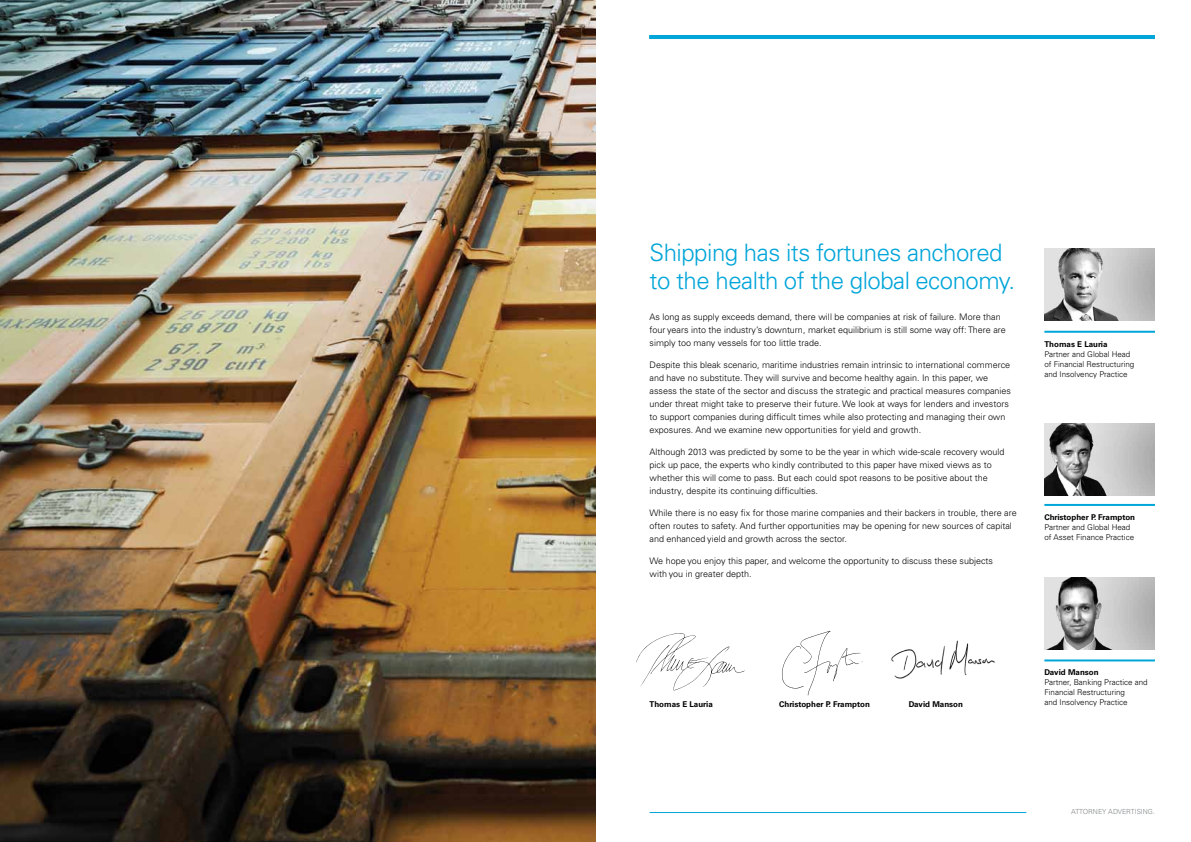
<style>
.page{position:relative;width:1191px;height:842px;background:#fff}
.page>*{position:absolute;margin:0;border:0;box-sizing:border-box;transform-origin:0 0}
.t1{font:300 24px/28px "Univers LT Pro 45";letter-spacing:-.02em;color:#00a5d9}
.t2{font:300 9px/13px "Univers LT Pro 45";color:#000}
.t3{font:300 8px/10px "Univers LT Pro 45";color:#000}
.t4{font:700 8px "Univers LT Pro 65";color:#000}
.t5{font:300 7px "Univers LT Pro 45";color:#808285}
</style>
<div class="page">
<hr style="left:649px;top:812px;width:377px;height:1px;background:#00a5d9">
<hr style="left:649px;top:35px;width:506px;height:4px;background:#00a5d9">
<img style="left:1044px;top:249px;width:111px;height:72px">
<hr style="left:1044px;top:331px;width:111px;height:2px;background:#00a5d9">
<hr style="left:1044px;top:504px;width:111px;height:2px;background:#00a5d9">
<hr style="left:1044px;top:659px;width:111px;height:2px;background:#00a5d9">
<img style="left:0;top:0;width:595px;height:842px">
<img style="left:1044px;top:423px;width:111px;height:72px">
<img style="left:1044px;top:577px;width:111px;height:73px">
<svg style="left:782px;top:631px;width:80px;height:64px"></svg>
<img style="left:891px;top:640px;width:104px;height:39px">
<svg style="left:636px;top:633px;width:109px;height:58px"></svg>
<h1 class="t1" style="left:649px;top:238px;width:367px">Shipping has its fortunes anchored to the health of the global economy.</h1>
<p class="t2" style="left:649px;top:310px;width:358px">As long as supply exceeds demand, there will be companies at risk of failure. More than four years into the industry’s downturn, market equilibrium is still some way off: There are simply too many vessels for too little trade.</p>
<p class="t2" style="left:649px;top:358px;width:363px">Despite this bleak scenario, maritime industries remain intrinsic to international commerce and have no substitute. They will survive and become healthy again. In this paper, we assess the state of the sector and discuss the strategic and practical measures companies under threat might take to preserve their future. We look at ways for lenders and investors to support companies during difficult times while also protecting and managing their own exposures. And we examine new opportunities for yield and growth.</p>
<p class="t2" style="left:649px;top:445px;width:356px">Although 2013 was predicted by some to be the year in which wide-scale recovery would pick up pace, the experts who kindly contributed to this paper have mixed views as to whether this will come to pass. But each could spot reasons to be positive about the industry, despite its continuing difficulties.</p>
<p class="t2" style="left:649px;top:506px;width:369px">While there is no easy fix for those marine companies and their backers in trouble, there are often routes to safety. And further opportunities may be opening for new sources of capital and enhanced yield and growth across the sector.</p>
<p class="t2" style="left:649px;top:554px;width:345px">We hope you enjoy this paper, and welcome the opportunity to discuss these subjects with you in greater depth.</p>
<p class="t4" style="left:1044px;top:339px;width:65px">Thomas E Lauria</p>
<p class="t3" style="left:1044px;top:349px;width:91px">Partner and Global Head of Financial Restructuring and Insolvency Practice</p>
<p class="t4" style="left:1044px;top:512px;width:92px">Christopher P. Frampton</p>
<p class="t3" style="left:1044px;top:522px;width:91px">Partner and Global Head of Asset Finance Practice</p>
<p class="t4" style="left:1044px;top:668px;width:56px">David Manson</p>
<p class="t3" style="left:1044px;top:678px;width:105px">Partner, Banking Practice and<br>Financial Restructuring</p>
<p class="t4" style="left:649px;top:699px;width:65px">Thomas E Lauria</p>
<p class="t4" style="left:779px;top:699px;width:92px">Christopher P. Frampton</p>
<p class="t4" style="left:908px;top:699px;width:56px">David Manson</p>
<p class="t3" style="left:1044px;top:698px;width:85px">and Insolvency Practice</p>
<p class="t5" style="left:1071px;top:807px;width:85px">ATTORNEY ADVERTISING.</p>
</div>
